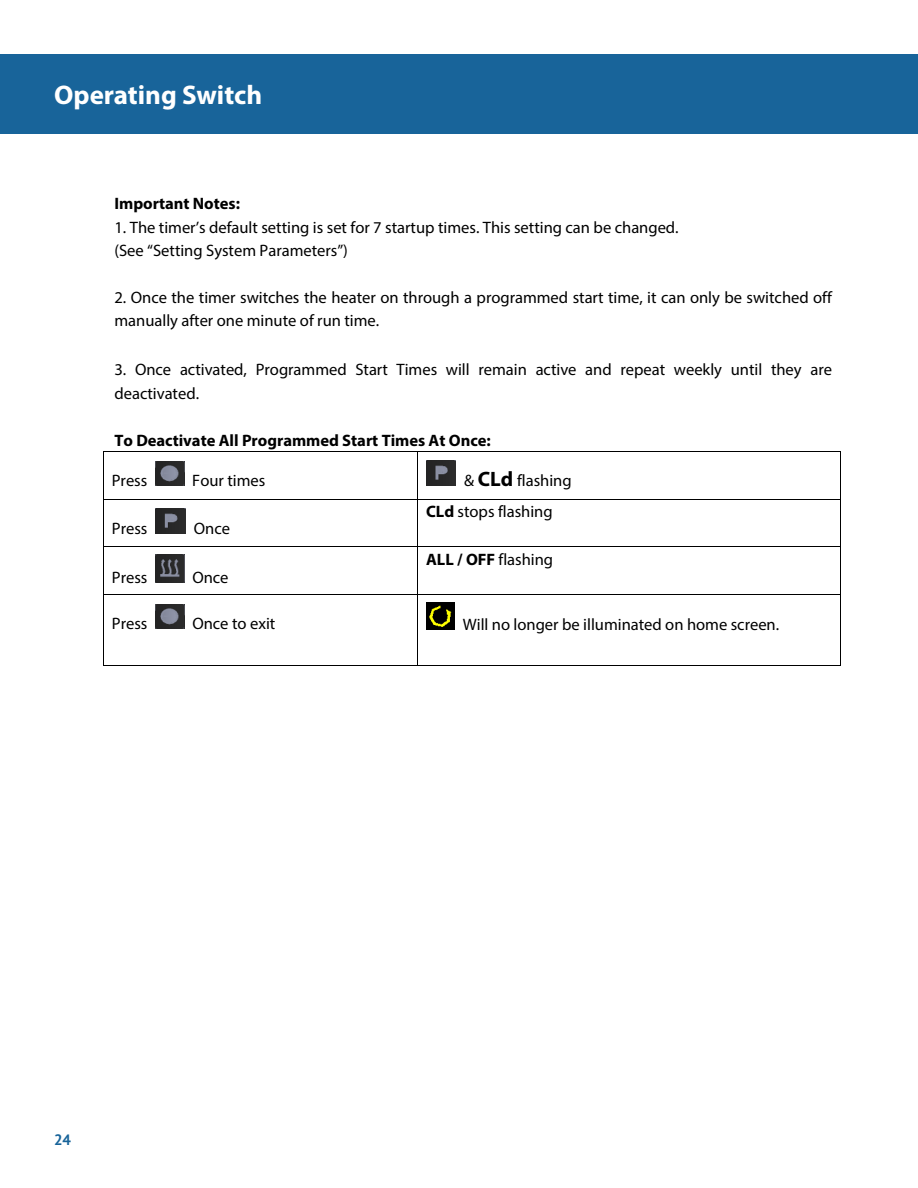
<style>
.page{position:relative;width:918px;height:1188px;background:#fff}
.page>*{position:absolute;margin:0;border:0;box-sizing:border-box;transform-origin:0 0}
.t1{font:700 27px "Myriad Pro";color:#fff}
.t2{font:16.5px/23.4px "Myriad Pro";color:#000}
.t3{font:700 16.5px "Myriad Pro";color:#000}
.t4{font:700 15px "PT Sans";color:#18649a}
.t5{font:13.65px "Times New Roman";letter-spacing:-.005em;color:#000}
.s1{font-weight:700;font-size:20.85px}
.s2{font-weight:700}
</style>
<div class="page">
<div style="left:0;top:54px;width:918px;height:80px;background:#18649a"></div>
<hr style="left:104px;top:451px;width:314px;height:1px;background:#000">
<hr style="left:418px;top:451px;width:422px;height:1px;background:#000">
<hr style="left:103px;top:452px;width:1px;height:47px;background:#000">
<hr style="left:418px;top:452px;width:1px;height:47px;background:#000">
<hr style="left:840px;top:452px;width:1px;height:47px;background:#000">
<hr style="left:104px;top:499px;width:314px;height:1px;background:#000">
<hr style="left:418px;top:499px;width:422px;height:1px;background:#000">
<hr style="left:103px;top:500px;width:1px;height:46px;background:#000">
<hr style="left:418px;top:500px;width:1px;height:46px;background:#000">
<hr style="left:840px;top:500px;width:1px;height:46px;background:#000">
<hr style="left:104px;top:546px;width:314px;height:1px;background:#000">
<hr style="left:418px;top:546px;width:422px;height:1px;background:#000">
<hr style="left:103px;top:547px;width:1px;height:47px;background:#000">
<hr style="left:418px;top:547px;width:1px;height:47px;background:#000">
<hr style="left:840px;top:547px;width:1px;height:47px;background:#000">
<hr style="left:104px;top:594px;width:314px;height:1px;background:#000">
<hr style="left:418px;top:594px;width:422px;height:1px;background:#000">
<hr style="left:103px;top:595px;width:1px;height:70px;background:#000">
<hr style="left:104px;top:665px;width:314px;height:1px;background:#000">
<hr style="left:418px;top:595px;width:1px;height:70px;background:#000">
<hr style="left:418px;top:665px;width:422px;height:1px;background:#000">
<hr style="left:840px;top:595px;width:1px;height:70px;background:#000">
<img style="left:156px;top:462px;width:28px;height:24px">
<img style="left:426px;top:460px;width:30px;height:26px">
<img style="left:156px;top:508px;width:30px;height:26px">
<img style="left:156px;top:554px;width:28px;height:29px">
<img style="left:156px;top:604px;width:28px;height:24px">
<img style="left:426px;top:603px;width:28px;height:27px">
<h1 class="t1" style="left:54px;top:85px;width:210px">Operating Switch</h1>
<p class="t3" style="left:114px;top:197px;width:127px">Important Notes:</p>
<p class="t2" style="left:114px;top:217px;width:566px">1. The timer’s default setting is set for 7 startup times. This setting can be changed. (See “Setting System Parameters”)</p>
<p class="t2" style="left:114px;top:287px;width:719px">2. Once the timer switches the heater on through a programmed start time, it can only be switched off manually after one minute of run time.</p>
<p class="t2" style="left:114px;top:360px;width:719px">3. Once activated, Programmed Start Times will remain active and repeat weekly until they are deactivated.</p>
<p class="t3" style="left:114px;top:434px;width:378px">To Deactivate All Programmed Start Times At Once:</p>
<p class="t2" style="left:112px;top:470px;width:37px">Press</p>
<p class="t2" style="left:192px;top:470px;width:74px">Four times</p>
<p class="t2" style="left:464px;top:470px;width:109px">&amp; <span class="s1">CLd</span> flashing</p>
<p class="t2" style="left:112px;top:518px;width:37px">Press</p>
<p class="t2" style="left:194px;top:518px;width:38px">Once</p>
<p class="t5" style="left:112px;top:363px;width:185px">PHP Gen I Timer Instructions.doc</p>
<p class="t5" style="left:420px;top:363px;width:8px">4</p>
<p class="t5" style="left:664px;top:363px;width:73px">Sept. 9, 2020</p>
<p class="t2" style="left:426px;top:501px;width:128px"><span class="s2">CLd</span> stops flashing</p>
<p class="t2" style="left:112px;top:567px;width:37px">Press</p>
<p class="t2" style="left:192px;top:567px;width:38px">Once</p>
<p class="t2" style="left:426px;top:549px;width:128px"><span class="s2">ALL / OFF</span> flashing</p>
<p class="t2" style="left:112px;top:613px;width:37px">Press</p>
<p class="t2" style="left:192px;top:613px;width:84px">Once to exit</p>
<p class="t2" style="left:463px;top:614px;width:318px">Will no longer be illuminated on home screen.</p>
<p class="t4" style="left:54px;top:1135px;width:19px">24</p>
</div>
